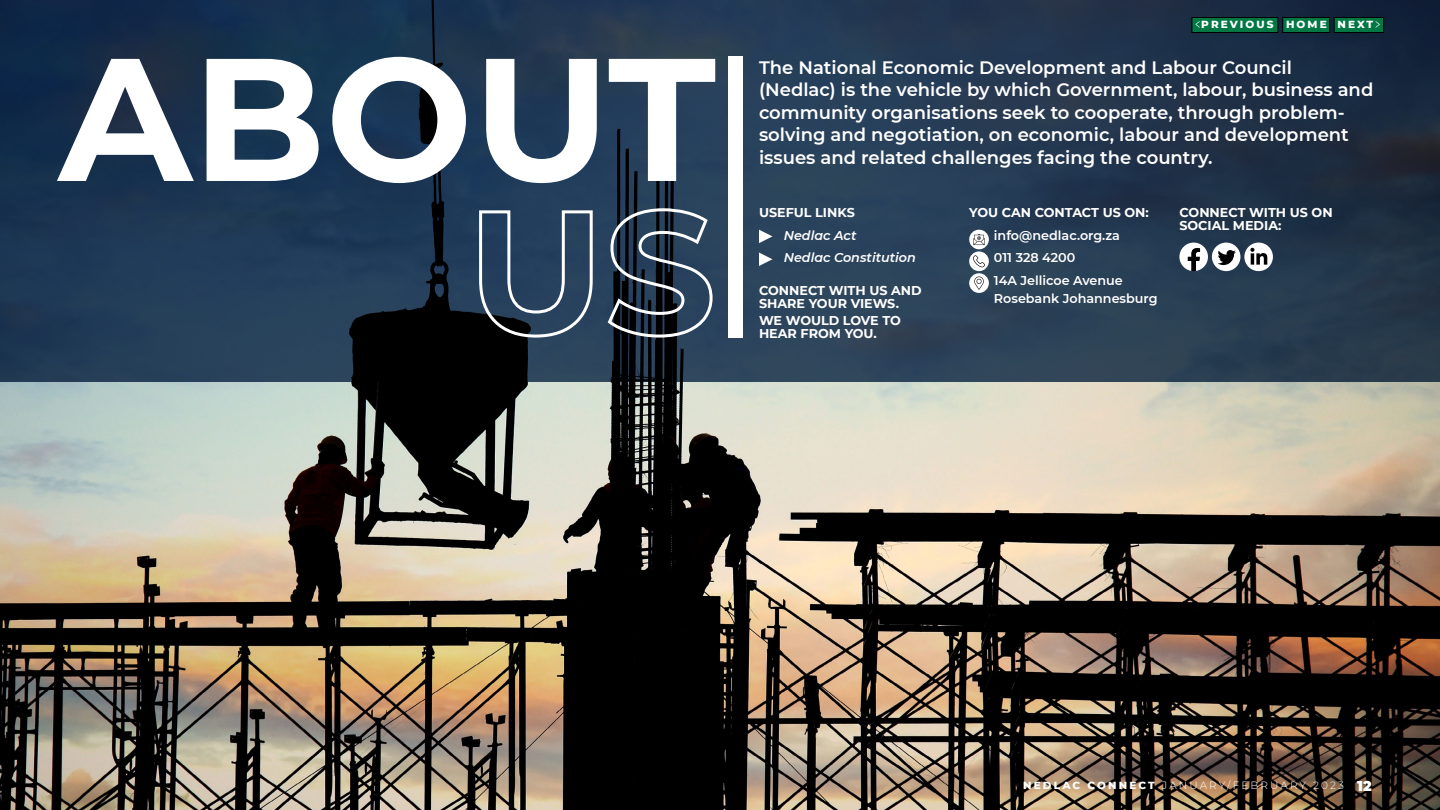
<style>
.page{position:relative;width:1440px;height:810px;background:#fff}
.page>*{position:absolute;margin:0;border:0;box-sizing:border-box;transform-origin:0 0}
.t1{font:700 174.45px/153px "Montserrat";color:#fff;text-align:right}
.t2{font:600 18px/22.5px "Montserrat";color:#fff}
.t3{font:900 14.25px "Montserrat";color:#fff}
.t4{font:700 12.75px/12.8px "Montserrat";color:#fff}
.t5{font:600 12.75px/22.5px "Montserrat";color:#fff}
.t6{font:italic 600 12.75px/22.5px "Montserrat";color:#fff}
.t7{font:300 10.5px "Montserrat";letter-spacing:.2em;color:#fff}
.t8{font:800 10.5px "Montserrat";letter-spacing:.2em;color:#fff}
.s1{font-weight:800}
</style>
<div class="page">
<img style="left:0;top:382px;width:1440px;height:428px">
<svg style="left:0;top:0;width:1440px;height:382px;background:#20364e"></svg>
<div style="left:728px;top:56px;width:15px;height:282px;background:#fff"></div>
<svg style="left:1179px;top:243px;width:29px;height:28px"></svg>
<div style="left:1212px;top:243px;width:28px;height:28px;background:#fff;border-radius:50%"></div>
<svg style="left:1217px;top:250px;width:19px;height:15px"></svg>
<div style="left:1244px;top:243px;width:29px;height:28px;background:#fff;border-radius:50%"></div>
<svg style="left:1250px;top:248px;width:17px;height:17px"></svg>
<svg style="left:969px;top:251px;width:20px;height:20px"></svg>
<svg style="left:973px;top:255px;width:12px;height:12px"></svg>
<div style="left:969px;top:230px;width:20px;height:19px;background:#fff;border-radius:50%"></div>
<svg style="left:973px;top:234px;width:12px;height:11px"></svg>
<div style="left:969px;top:273px;width:20px;height:20px;background:#fff;border-radius:50%"></div>
<svg style="left:974px;top:277px;width:10px;height:13px"></svg>
<svg style="left:759px;top:230px;width:13px;height:13px"></svg>
<svg style="left:759px;top:253px;width:13px;height:13px"></svg>
<div style="left:1192px;top:18px;width:86px;height:15px;background:#007844"></div>
<div style="left:1192px;top:17px;width:86px;height:16px;border:1px solid #000"></div>
<div style="left:1283px;top:18px;width:47px;height:15px;background:#007844"></div>
<div style="left:1283px;top:17px;width:47px;height:16px;border:1px solid #000"></div>
<div style="left:1334px;top:18px;width:50px;height:15px;background:#007844"></div>
<div style="left:1334px;top:17px;width:50px;height:16px;border:1px solid #000"></div>
<svg style="left:1375px;top:21px;width:5px;height:7px"></svg>
<svg style="left:1195px;top:21px;width:5px;height:7px"></svg>
<p class="t8" style="left:1201px;top:17px;width:174px">PREVIOUS HOME NEXT</p>
<h1 class="t1" style="left:58px;top:34px;width:659px">ABOUT<br>US</h1>
<p class="t2" style="left:759px;top:55px;width:616px">The National Economic Development and Labour Council<br>(Nedlac) is the vehicle by which Government, labour, business and community organisations seek to cooperate, through problem&shy;solving and negotiation, on economic, labour and development issues and related challenges facing the country.</p>
<p class="t4" style="left:759px;top:206px;width:97px">USEFUL LINKS</p>
<p class="t6" style="left:784px;top:223px;width:134px">Nedlac Act<br>Nedlac Constitution</p>
<p class="t4" style="left:969px;top:206px;width:181px">YOU CAN CONTACT US ON:</p>
<p class="t5" style="left:994px;top:223px;width:130px">info@nedlac.org.za<br>011 328 4200<br>14A Jellicoe Avenue</p>
<p class="t5" style="left:994px;top:286px;width:165px">Rosebank Johannesburg</p>
<p class="t4" style="left:1179px;top:206px;width:155px">CONNECT WITH US ON<br>SOCIAL MEDIA:</p>
<p class="t4" style="left:759px;top:284px;width:164px">CONNECT WITH US AND<br>SHARE YOUR VIEWS.</p>
<p class="t4" style="left:759px;top:314px;width:143px">WE WOULD LOVE TO<br>HEAR FROM YOU.</p>
<p class="t7" style="left:1023px;top:778px;width:322px"><span class="s1">NEDLAC CONNECT</span> JANUARY/FEBRUARY 2023</p>
<p class="t3" style="left:1357px;top:775px;width:16px">12</p>
</div>
